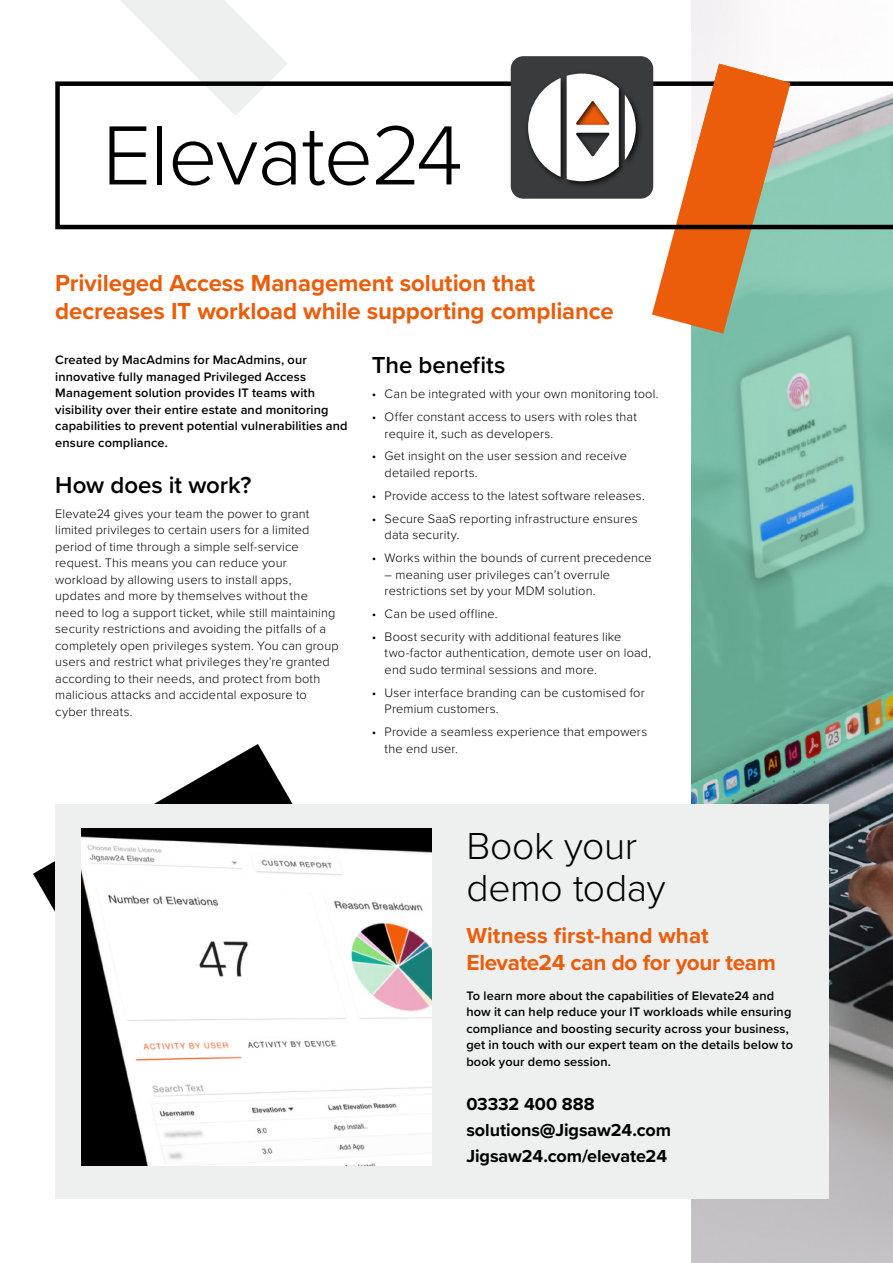
<style>
.page{position:relative;width:893px;height:1263px;background:#fff}
.page>*{position:absolute;margin:0;border:0;box-sizing:border-box;transform-origin:0 0}
.t1{font:300 87px "Proxima Nova";letter-spacing:-.015em;color:#000}
.t2{font:300 39px/42px "Proxima Nova";letter-spacing:-.01em;color:#000}
.t3{font:700 24px/27.8px "Proxima Nova";letter-spacing:-.005em;color:#eb5d0b}
.t4{font:600 24px "Proxima Nova";letter-spacing:-.005em;color:#000}
.t5{font:700 22.5px/27px "Proxima Nova";letter-spacing:-.01em;color:#eb5d0b}
.t6{font:700 18px/25.8px "Proxima Nova";letter-spacing:-.005em;color:#000}
.t7{font:300 12.75px/16.5px "Proxima Nova";letter-spacing:.01em;color:#000}
.t8{font:600 12.75px/16.5px "Proxima Nova";letter-spacing:.01em;color:#000}
.s1{font-family:"Futura"}
</style>
<div class="page">
<img style="left:691px;top:0;width:202px;height:1263px">
<svg style="left:120px;top:0;width:167px;height:81px"></svg>
<svg style="left:55px;top:81px;width:838px;height:148px"></svg>
<svg style="left:33px;top:744px;width:260px;height:168px"></svg>
<svg style="left:652px;top:64px;width:138px;height:270px"></svg>
<div style="left:55px;top:804px;width:774px;height:395px;background:#eeefef"></div>
<div style="left:511px;top:56px;width:142px;height:143px;background:#393c3e;border-radius:13px"></div>
<img style="left:570px;top:73px;width:52px;height:113px">
<svg style="left:570px;top:74px;width:49px;height:107px;background:#dad0cb"></svg>
<img style="left:619px;top:90px;width:21px;height:79px">
<svg style="left:625px;top:95px;width:11px;height:65px"></svg>
<img style="left:527px;top:75px;width:43px;height:109px">
<svg style="left:528px;top:78px;width:33px;height:99px"></svg>
<img style="left:81px;top:828px;width:351px;height:338px">
<h1 class="t1" style="left:102px;top:91px;width:362px">Elevate24</h1>
<h3 class="t3" style="left:55px;top:268px;width:560px">Privileged Access Management solution that decreases IT workload while supporting compliance</h3>
<h3 class="t4" style="left:372px;top:347px;width:135px">The benefits</h3>
<p class="t7" style="left:372px;top:385px;width:288px">• Can be integrated with your own monitoring tool.</p>
<p class="t7" style="left:385px;top:408px;width:254px;text-indent:-13px">• Offer constant access to users with roles that require it, such as developers.</p>
<p class="t7" style="left:385px;top:447px;width:244px;text-indent:-13px">• Get insight on the user session and receive detailed reports.</p>
<p class="t7" style="left:372px;top:487px;width:274px">• Provide access to the latest software releases.</p>
<p class="t7" style="left:385px;top:509px;width:254px;text-indent:-13px">• Secure SaaS reporting infrastructure ensures data security.</p>
<p class="t7" style="left:372px;top:549px;width:281px">• Works within the bounds of current precedence</p>
<p class="t7" style="left:385px;top:565px;width:227px">– meaning user privileges can’t overrule restrictions set by your MDM solution.</p>
<p class="t7" style="left:372px;top:605px;width:127px">• Can be used offline.</p>
<p class="t7" style="left:385px;top:628px;width:268px;text-indent:-13px">• Boost security with additional features like two-factor authentication, demote user on load, end sudo terminal sessions and more.</p>
<p class="t7" style="left:385px;top:683px;width:262px;text-indent:-13px">• User interface branding can be customised for<br>Premium customers.</p>
<p class="t7" style="left:385px;top:723px;width:264px;text-indent:-13px">• Provide a seamless experience that empowers the end user.</p>
<p class="t8" style="left:55px;top:351px;width:294px">Created by MacAdmins for MacAdmins, our innovative fully managed Privileged Access Management solution provides IT teams with visibility over their entire estate and monitoring capabilities to prevent potential vulnerabilities and ensure compliance.</p>
<h3 class="t4" style="left:55px;top:467px;width:198px">How does it work?</h3>
<p class="t7" style="left:55px;top:504px;width:285px">Elevate24 gives your team the power to grant limited privileges to certain users for a limited period of time through a simple self-service request. This means you can reduce your workload by allowing users to install apps, updates and more by themselves without the need to log a support ticket, while still maintaining security restrictions and avoiding the pitfalls of a completely open privileges system. You can group users and restrict what privileges they’re granted according to their needs, and protect from both malicious attacks and accidental exposure to cyber threats.</p>
<h2 class="t2" style="left:466px;top:823px;width:201px">Book your demo today</h2>
<h3 class="t5" style="left:466px;top:922px;width:311px">Witness first-hand what<br>Elevate24 can do for your team</h3>
<p class="t8" style="left:466px;top:987px;width:328px">To learn more about the capabilities of Elevate24 and how it can help reduce your IT workloads while ensuring compliance and boosting security across your business, get in touch with our expert team on the details below to book your demo session.</p>
<h3 class="t6" style="left:466px;top:1091px;width:206px">03332 400 888 solutions<span class="s1">@</span>Jigsaw24.com<br>Jigsaw24.com/elevate24</h3>
</div>
